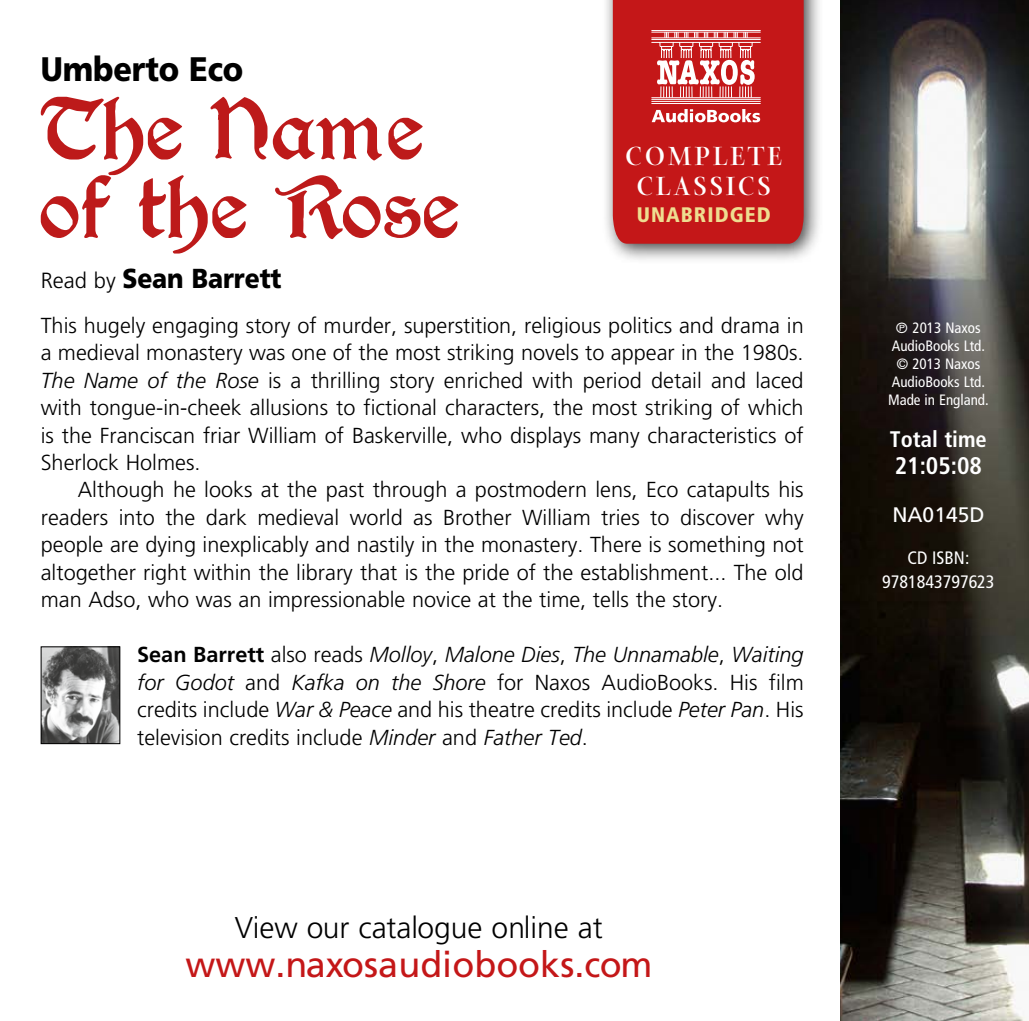
<style>
.page{position:relative;width:1029px;height:1021px;background:#fff}
.page>*{position:absolute;margin:0;border:0;box-sizing:border-box;transform-origin:0 0}
.t1{font:62.7px/78.3px "Perry Gothic";color:#bd1a1a}
.t2{font:36px "Frutiger";color:#c41718}
.t3{font:900 33.9px "Frutiger";letter-spacing:-.005em;color:#000;scale:.9 1}
.t4{font:300 30px "Frutiger";color:#000}
.t5{font:700 28.5px/30px "Arepo";letter-spacing:.1em;color:#fff;text-align:center}
.t6{font:900 27.3px "Frutiger";letter-spacing:-.005em;color:#000;scale:.9 1}
.t7{font:700 condensed 24px "Frutiger";color:#fff}
.t8{font:700 condensed 22.5px "Frutiger";color:#fff}
.t9{font:300 21.6px/27.3px "Frutiger";color:#000;text-align:justify}
.t10{font:900 condensed 21px "Frutiger";letter-spacing:.05em;color:#eedd90}
.t11{font:21px "Frutiger";color:#fff}
.t12{font:condensed 18px/24px "Frutiger";color:#fff;text-align:center}
.t13{font:condensed 15px "Frutiger";color:#fff}
.s1{font-weight:300;font-size:21.9px}
.s2{font-style:italic}
.s3{font-weight:700}
</style>
<div class="page">
<div style="left:601px;top:0;width:223px;height:265px;background:#000;opacity:.75"></div>
<div style="left:613px;top:0;width:191px;height:244px;background:#c41718"></div>
<hr style="left:652px;top:42px;width:108px;height:1px;background:#fff">
<hr style="left:652px;top:97px;width:108px;height:1px;background:#fff">
<hr style="left:652px;top:39px;width:108px;height:1px;background:#fff">
<hr style="left:652px;top:37px;width:108px;height:1px;background:#fff">
<hr style="left:652px;top:32px;width:108px;height:1px;background:#fff">
<hr style="left:652px;top:30px;width:108px;height:1px;background:#fff">
<hr style="left:652px;top:99px;width:108px;height:1px;background:#fff">
<hr style="left:652px;top:103px;width:108px;height:1px;background:#fff">
<hr style="left:652px;top:101px;width:108px;height:1px;background:#fff">
<svg style="left:657px;top:32px;width:98px;height:66px"></svg>
<svg style="left:652px;top:109px;width:108px;height:13px"></svg>
<img style="left:841px;top:0;width:188px;height:1020px">
<img style="left:43px;top:648px;width:75px;height:94px">
<div style="left:41px;top:646px;width:79px;height:98px;border:1px solid #000"></div>
<svg style="left:896px;top:322px;width:11px;height:11px"></svg>
<h3 class="t3" style="left:41px;top:49px;width:227px">Umberto Eco</h3>
<h1 class="t1" style="left:41px;top:93px;width:422px">The Name of the Rose</h1>
<p class="t6" style="left:41px;top:262px;width:269px"><span class="s1">Read by</span> Sean Barrett</p>
<p class="t9" style="left:41px;top:311px;width:764px">This hugely engaging story of murder, superstition, religious politics and drama in a medieval monastery was one of the most striking novels to appear in the 1980s.<br><span class="s2">The Name of the Rose</span> is a thrilling story enriched with period detail and laced with tongue-in-cheek allusions to fictional characters, the most striking of which is the Franciscan friar William of Baskerville, who displays many characteristics of Sherlock Holmes.</p>
<p class="t9" style="left:41px;top:476px;width:765px;text-indent:37px">Although he looks at the past through a postmodern lens, Eco catapults his readers into the dark medieval world as Brother William tries to discover why people are dying inexplicably and nastily in the monastery. There is something not altogether right within the library that is the pride of the establishment... The old man Adso, who was an impressionable novice at the time, tells the story.</p>
<p class="t9" style="left:137px;top:641px;width:668px"><span class="s3">Sean Barrett</span> also reads <span class="s2">Molloy</span>, <span class="s2">Malone Dies</span>, <span class="s2">The Unnamable</span>, <span class="s2">Waiting for Godot</span> and <span class="s2">Kafka on the Shore</span> for Naxos AudioBooks. His film credits include <span class="s2">War &amp; Peace</span> and his theatre credits include <span class="s2">Peter Pan</span>. His television credits include <span class="s2">Minder</span> and <span class="s2">Father Ted</span>.</p>
<h3 class="t5" style="left:625px;top:141px;width:159px">COMPLETE<br>CLASSICS</h3>
<p class="t10" style="left:637px;top:202px;width:135px">UNABRIDGED</p>
<h3 class="t4" style="left:235px;top:910px;width:370px">View our catalogue online at</h3>
<h2 class="t2" style="left:185px;top:943px;width:469px">www.naxosaudiobooks.com</h2>
<p class="t13" style="left:913px;top:319px;width:70px">2013 Naxos</p>
<p class="t13" style="left:892px;top:337px;width:95px">AudioBooks Ltd.</p>
<p class="t13" style="left:896px;top:355px;width:86px">© 2013 Naxos</p>
<p class="t13" style="left:892px;top:373px;width:95px">AudioBooks Ltd.</p>
<p class="t13" style="left:888px;top:391px;width:102px">Made in England.</p>
<p class="t8" style="left:890px;top:425px;width:98px">Total time</p>
<p class="t7" style="left:895px;top:451px;width:89px">21:05:08</p>
<p class="t11" style="left:892px;top:502px;width:94px">NA0145D</p>
<p class="t12" style="left:882px;top:545px;width:114px">CD ISBN:<br>9781843797623</p>
</div>
